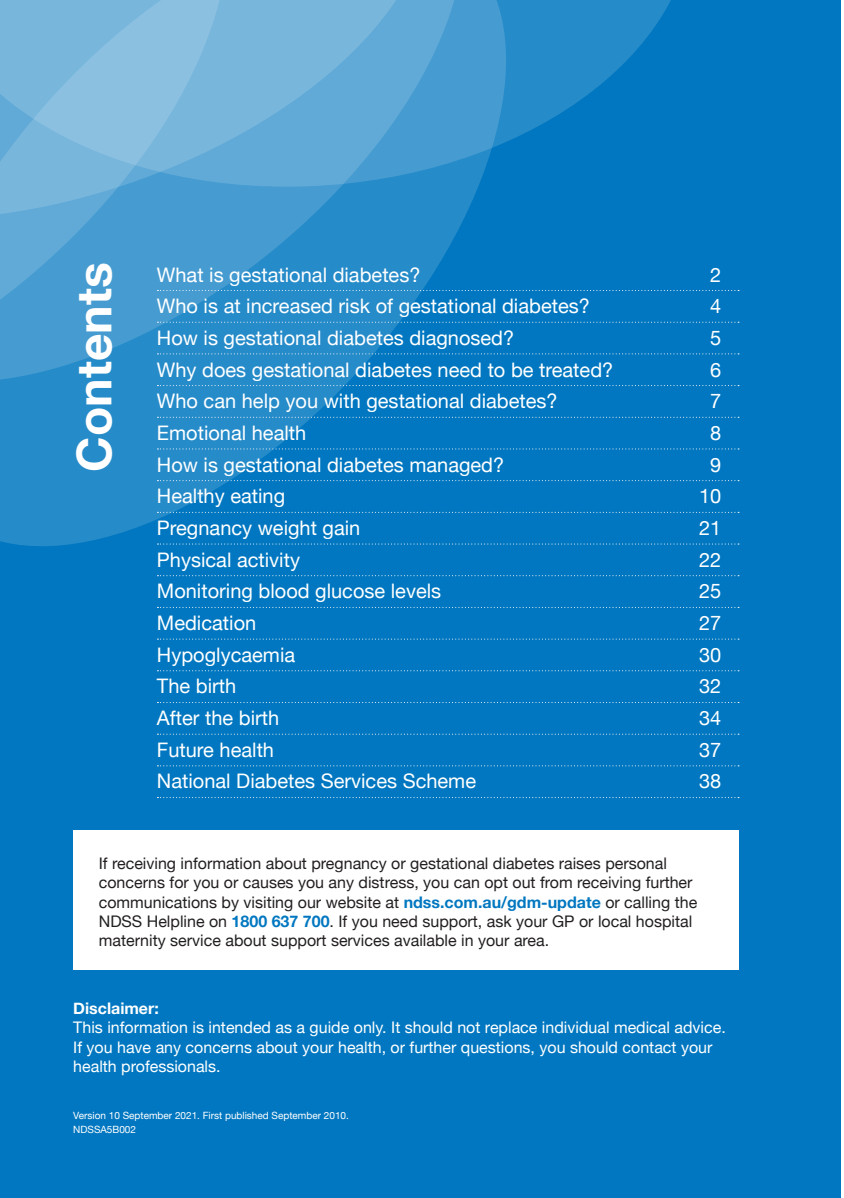
<style>
.page{position:relative;width:844px;height:1198px;background:#fff}
.page>*{position:absolute;margin:0;border:0;box-sizing:border-box;transform-origin:0 0}
.t1{font:700 48px "Helvetica Neue";color:#fff}
.t2{font:20px "Helvetica Neue";color:#fff}
.t3{font:16px/19.2px "Helvetica Neue";color:#231f20}
.t4{font:16px/19.2px "Helvetica Neue";color:#fff}
.t5{font:700 16px "Helvetica Neue";color:#fff}
.t6{font:10px/14px "Helvetica Neue";color:#fff}
.s1{font-weight:700;color:#0077c0}
</style>
<div class="page">
<div style="left:0;top:0;width:840px;height:1197px;background:#0077c0"></div>
<svg style="left:0;top:322px;width:547px;height:255px"></svg>
<svg style="left:272px;top:194px;width:237px;height:228px"></svg>
<svg style="left:465px;top:0;width:206px;height:194px"></svg>
<svg style="left:272px;top:0;width:193px;height:250px;background:#50a1d3"></svg>
<svg style="left:0;top:0;width:272px;height:446px;background:#56a4d4"></svg>
<svg style="left:157px;top:290px;width:581px;height:1px"></svg>
<svg style="left:157px;top:321px;width:579px;height:1px"></svg>
<svg style="left:157px;top:353px;width:581px;height:1px"></svg>
<svg style="left:157px;top:385px;width:581px;height:1px"></svg>
<svg style="left:157px;top:416px;width:579px;height:1px"></svg>
<svg style="left:157px;top:448px;width:581px;height:1px"></svg>
<svg style="left:157px;top:480px;width:581px;height:1px"></svg>
<svg style="left:157px;top:512px;width:581px;height:1px"></svg>
<svg style="left:157px;top:543px;width:581px;height:1px"></svg>
<svg style="left:157px;top:575px;width:581px;height:1px"></svg>
<svg style="left:157px;top:607px;width:581px;height:1px"></svg>
<svg style="left:157px;top:638px;width:581px;height:1px"></svg>
<svg style="left:157px;top:670px;width:581px;height:1px"></svg>
<svg style="left:157px;top:702px;width:581px;height:1px"></svg>
<svg style="left:157px;top:733px;width:581px;height:1px"></svg>
<svg style="left:157px;top:765px;width:581px;height:1px"></svg>
<svg style="left:157px;top:797px;width:581px;height:1px"></svg>
<div style="left:73px;top:830px;width:665px;height:140px;background:#fff"></div>
<h1 class="t1" style="left:57px;top:471px;width:210px;rotate:-90deg">Contents</h1>
<p class="t2" style="left:157px;top:260px;width:265px">What is gestational diabetes?</p>
<p class="t2" style="left:710px;top:260px;width:13px">2</p>
<p class="t2" style="left:157px;top:291px;width:434px">Who is at increased risk of gestational diabetes?</p>
<p class="t2" style="left:710px;top:291px;width:13px">4</p>
<p class="t2" style="left:157px;top:323px;width:359px">How is gestational diabetes diagnosed?</p>
<p class="t2" style="left:710px;top:323px;width:13px">5</p>
<p class="t2" style="left:157px;top:355px;width:458px">Why does gestational diabetes need to be treated?</p>
<p class="t2" style="left:710px;top:355px;width:13px">6</p>
<p class="t2" style="left:157px;top:386px;width:402px">Who can help you with gestational diabetes?</p>
<p class="t2" style="left:710px;top:386px;width:13px">7</p>
<p class="t2" style="left:157px;top:418px;width:151px">Emotional health</p>
<p class="t2" style="left:710px;top:418px;width:13px">8</p>
<p class="t2" style="left:157px;top:450px;width:349px">How is gestational diabetes managed?</p>
<p class="t2" style="left:710px;top:450px;width:13px">9</p>
<p class="t2" style="left:157px;top:481px;width:130px">Healthy eating</p>
<p class="t2" style="left:699px;top:481px;width:24px">10</p>
<p class="t2" style="left:157px;top:513px;width:205px">Pregnancy weight gain</p>
<p class="t2" style="left:699px;top:513px;width:24px">21</p>
<p class="t2" style="left:157px;top:545px;width:144px">Physical activity</p>
<p class="t2" style="left:699px;top:545px;width:24px">22</p>
<p class="t2" style="left:157px;top:576px;width:286px">Monitoring blood glucose levels</p>
<p class="t2" style="left:699px;top:576px;width:24px">25</p>
<p class="t2" style="left:157px;top:608px;width:101px">Medication</p>
<p class="t2" style="left:699px;top:608px;width:24px">27</p>
<p class="t2" style="left:157px;top:640px;width:140px">Hypoglycaemia</p>
<p class="t2" style="left:699px;top:640px;width:24px">30</p>
<p class="t2" style="left:157px;top:671px;width:81px">The birth</p>
<p class="t2" style="left:699px;top:671px;width:24px">32</p>
<p class="t2" style="left:157px;top:703px;width:124px">After the birth</p>
<p class="t2" style="left:699px;top:703px;width:24px">34</p>
<p class="t2" style="left:157px;top:735px;width:119px">Future health</p>
<p class="t2" style="left:699px;top:735px;width:24px">37</p>
<p class="t2" style="left:157px;top:766px;width:320px">National Diabetes Services Scheme</p>
<p class="t2" style="left:699px;top:766px;width:24px">38</p>
<p class="t3" style="left:99px;top:854px;width:599px">If receiving information about pregnancy or gestational diabetes raises personal concerns for you or causes you any distress, you can opt out from receiving further communications by visiting our website at <span class="s1">ndss.com.au/gdm-update</span> or calling the NDSS Helpline on <span class="s1">1800 637 700</span>. If you need support, ask your GP or local hospital maternity service about support services available in your area.</p>
<p class="t5" style="left:73px;top:995px;width:87px">Disclaimer:</p>
<p class="t4" style="left:73px;top:1018px;width:654px">This information is intended as a guide only. It should not replace individual medical advice.<br>If you have any concerns about your health, or further questions, you should contact your health professionals.</p>
<p class="t6" style="left:73px;top:1108px;width:277px">Version 10 September 2021. First published September 2010.<br>NDSSA5B002</p>
</div>
